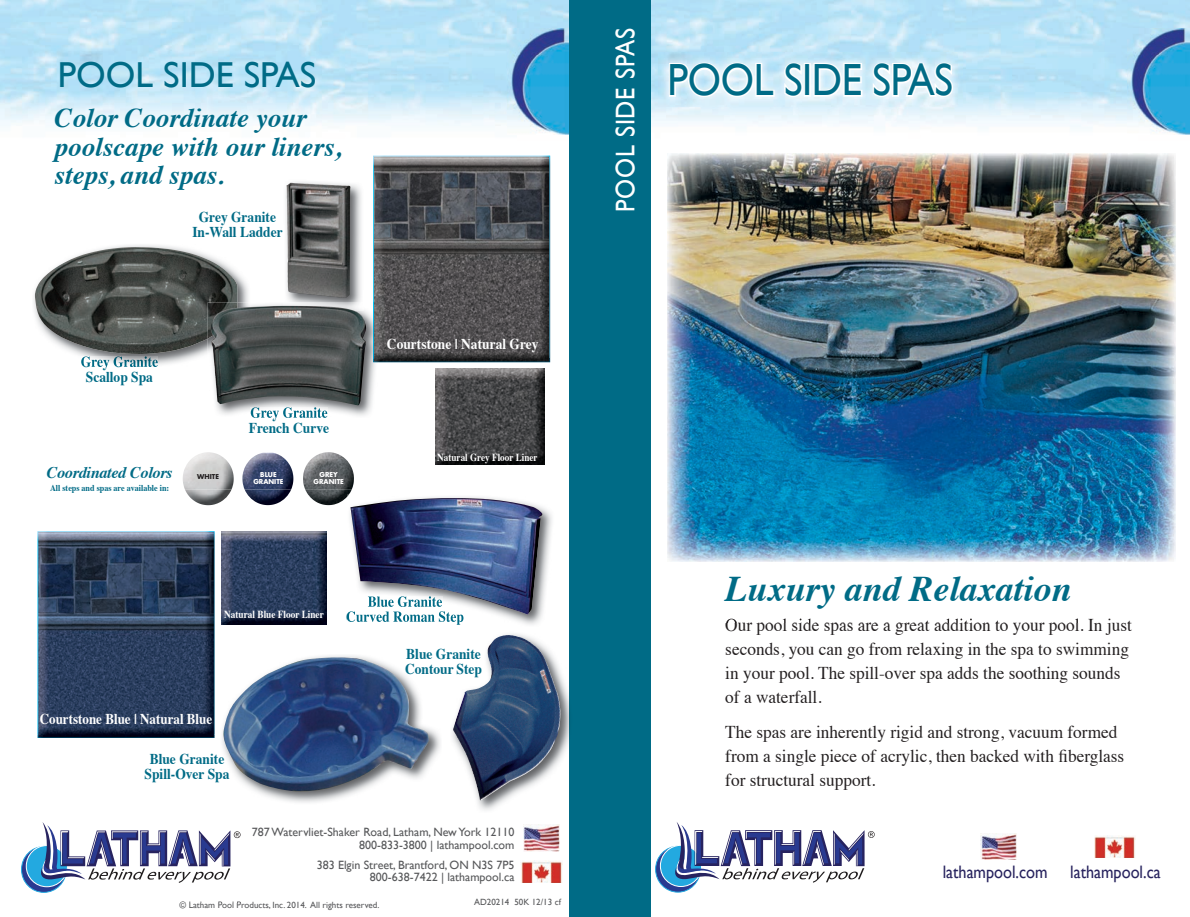
<style>
.page{position:relative;width:1190px;height:917px;background:#fff}
.page>*{position:absolute;margin:0;border:0;box-sizing:border-box;transform-origin:0 0}
.t1{font:45px "Gill Sans";letter-spacing:-.01em;color:#006b86;scale:.9 1}
.t2{font:italic 700 36px "Times";color:#006b86}
.t3{font:36px "Gill Sans";color:#006b86}
.t4{font:italic 700 27px/28.5px "Times";color:#006b86}
.t5{font:27px "Gill Sans";letter-spacing:.03em;color:#fff;scale:.9 1}
.t6{font:18px/24px "Times";color:#231f20;scale:.96 1}
.t7{font:18px "Gill Sans";color:#27235e;scale:.9 1}
.t8{font:italic 700 16.2px "Times";letter-spacing:-.02em;color:#006b86}
.t9{font:700 15px/15px "Times";color:#006b86;text-align:center;scale:.9 1}
.t10{font:700 15px "Times";color:#fff;scale:.87 1}
.t11{font:700 15px "Times";color:#fff;scale:.9 1}
.t12{font:12px/12.8px "Gill Sans";color:#57585a;text-align:right}
.t13{font:700 10.8px "Times";color:#fff;scale:.85 1}
.t14{font:700 10.8px "Times";color:#fff;scale:.86 1}
.t15{font:9px "Gill Sans";color:#57585a}
.t16{font:700 9px "Times";color:#006b86;scale:.9 1}
.t17{font:700 6.6px/6.6px "Futura";color:#fff;text-align:center}
.t18{font:700 6.6px "Futura";color:#231f20}
</style>
<div class="page">
<img style="left:667px;top:154px;width:508px;height:407px">
<img style="left:517px;top:0;width:673px;height:46px">
<img style="left:650px;top:46px;width:478px;height:94px">
<img style="left:508px;top:29px;width:61px;height:106px">
<img style="left:523px;top:824px;width:37px;height:26px">
<img style="left:521px;top:860px;width:41px;height:22px">
<img style="left:21px;top:833px;width:220px;height:60px">
<img style="left:181px;top:901px;width:41px;height:1px">
<svg style="left:22px;top:846px;width:44px;height:45px"></svg>
<div style="left:21px;top:846px;width:45px;height:46px;border:1px solid #23a9e0;border-radius:50%"></div>
<div style="left:26px;top:845px;width:41px;height:41px;background:#23a9e0;border-radius:50%"></div>
<div style="left:26px;top:844px;width:42px;height:42px;border:1px solid #fff;border-radius:50%"></div>
<svg style="left:38px;top:822px;width:202px;height:60px"></svg>
<img style="left:1128px;top:29px;width:62px;height:106px">
<img style="left:981px;top:833px;width:36px;height:26px">
<img style="left:1094px;top:835px;width:41px;height:22px">
<div style="left:569px;top:0;width:81px;height:916px;background:#006b86"></div>
<svg style="left:655px;top:846px;width:45px;height:45px"></svg>
<div style="left:655px;top:845px;width:45px;height:46px;border:1px solid #23a9e0;border-radius:50%"></div>
<div style="left:660px;top:844px;width:41px;height:42px;background:#23a9e0;border-radius:50%"></div>
<div style="left:660px;top:844px;width:42px;height:42px;border:1px solid #fff;border-radius:50%"></div>
<svg style="left:672px;top:822px;width:202px;height:60px"></svg>
<img style="left:379px;top:358px;width:171px;height:4px">
<img style="left:373px;top:155px;width:177px;height:203px">
<img style="left:33px;top:245px;width:216px;height:120px">
<img style="left:81px;top:356px;width:77px;height:10px">
<img style="left:35px;top:247px;width:202px;height:107px">
<img style="left:435px;top:369px;width:109px;height:96px">
<img style="left:285px;top:182px;width:77px;height:120px">
<img style="left:287px;top:183px;width:64px;height:114px">
<img style="left:216px;top:302px;width:163px;height:114px">
<img style="left:373px;top:302px;width:6px;height:56px">
<svg style="left:373px;top:358px;width:6px;height:4px"></svg>
<img style="left:251px;top:407px;width:77px;height:11px">
<img style="left:208px;top:302px;width:42px;height:63px">
<img style="left:208px;top:302px;width:29px;height:36px">
<img style="left:210px;top:306px;width:156px;height:99px">
<img style="left:37px;top:531px;width:178px;height:206px">
<img style="left:222px;top:531px;width:105px;height:93px">
<img style="left:222px;top:655px;width:218px;height:148px">
<img style="left:223px;top:657px;width:206px;height:134px">
<img style="left:347px;top:496px;width:205px;height:129px">
<img style="left:347px;top:611px;width:116px;height:13px">
<img style="left:350px;top:498px;width:192px;height:116px">
<img style="left:452px;top:673px;width:117px;height:137px">
<img style="left:453px;top:634px;width:107px;height:166px">
<img style="left:726px;top:618px;width:352px;height:4px">
<img style="left:251px;top:452px;width:34px;height:7px">
<img style="left:245px;top:489px;width:21px;height:16px">
<img style="left:242px;top:459px;width:51px;height:30px">
<img style="left:313px;top:452px;width:31px;height:6px">
<img style="left:305px;top:489px;width:17px;height:15px">
<img style="left:303px;top:459px;width:8px;height:20px">
<svg style="left:185px;top:489px;width:4px;height:7px"></svg>
<img style="left:192px;top:452px;width:33px;height:7px">
<img style="left:183px;top:459px;width:8px;height:16px">
<img style="left:659px;top:53px;width:303px;height:54px">
<svg style="left:667px;top:61px;width:109px;height:38px"></svg>
<svg style="left:782px;top:61px;width:23px;height:38px"></svg>
<div style="left:804px;top:63px;width:7px;height:34px;border:3px solid #fff"></div>
<svg style="left:812px;top:61px;width:52px;height:37px"></svg>
<svg style="left:871px;top:61px;width:84px;height:38px"></svg>
<h2 class="t3" style="left:58px;top:54px;width:260px">POOL SIDE SPAS</h2>
<h3 class="t4" style="left:55px;top:102px;width:288px">Color Coordinate your poolscape with our liners, steps, and spas.</h3>
<p class="t9" style="left:192px;top:207px;width:102px">Grey Granite<br>In-Wall Ladder</p>
<p class="t9" style="left:86px;top:367px;width:76px">Scallop Spa</p>
<p class="t8" style="left:47px;top:457px;width:127px">Coordinated Colors</p>
<p class="t16" style="left:50px;top:479px;width:134px">All steps and spas are available in:</p>
<p class="t18" style="left:197px;top:472px;width:23px">WHITE</p>
<p class="t9" style="left:249px;top:418px;width:91px">French Curve</p>
<p class="t17" style="left:253px;top:471px;width:32px">BLUE<br>GRANITE</p>
<p class="t17" style="left:314px;top:471px;width:32px">GREY<br>GRANITE</p>
<p class="t11" style="left:387px;top:329px;width:170px">Courtstone | Natural Grey</p>
<p class="t13" style="left:437px;top:447px;width:120px">Natural Grey Floor Liner</p>
<p class="t14" style="left:224px;top:603px;width:117px">Natural Blue Floor Liner</p>
<p class="t10" style="left:40px;top:704px;width:200px">Courtstone Blue | Natural Blue</p>
<p class="t9" style="left:145px;top:749px;width:96px">Blue Granite<br>Spill-Over Spa</p>
<p class="t9" style="left:405px;top:644px;width:87px;text-align:left">Blue Granite<br>Contour Step</p>
<p class="t12" style="left:252px;top:825px;width:264px">787 Watervliet-Shaker Road, Latham, New York 12110<br>800-833-3800 | lathampool.com</p>
<p class="t12" style="left:317px;top:857px;width:199px">383 Elgin Street, Brantford, ON N3S 7P5<br>800-638-7422 | lathampool.ca</p>
<p class="t15" style="left:474px;top:896px;width:88px">AD20214 50K 12/13 cf</p>
<p class="t15" style="left:180px;top:898px;width:201px">© Latham Pool Products, Inc. 2014. All rights reserved.</p>
<h3 class="t5" style="left:609px;top:212px;width:206px;rotate:-90deg">POOL SIDE SPAS</h3>
<h1 class="t1" style="left:667px;top:54px;width:318px">POOL SIDE SPAS</h1>
<h2 class="t2" style="left:725px;top:554px;width:348px">Luxury and Relaxation</h2>
<p class="t6" style="left:725px;top:611px;width:425px">Our pool side spas are a great addition to your pool. In just seconds, you can go from relaxing in the spa to swimming in your pool. The spill-over spa adds the soothing sounds of a waterfall.</p>
<p class="t6" style="left:725px;top:717px;width:417px">The spas are inherently rigid and strong, vacuum formed from a single piece of acrylic, then backed with fiberglass for structural support.</p>
<p class="t7" style="left:943px;top:860px;width:118px">lathampool.com</p>
<p class="t7" style="left:1070px;top:860px;width:102px">lathampool.ca</p>
</div>
